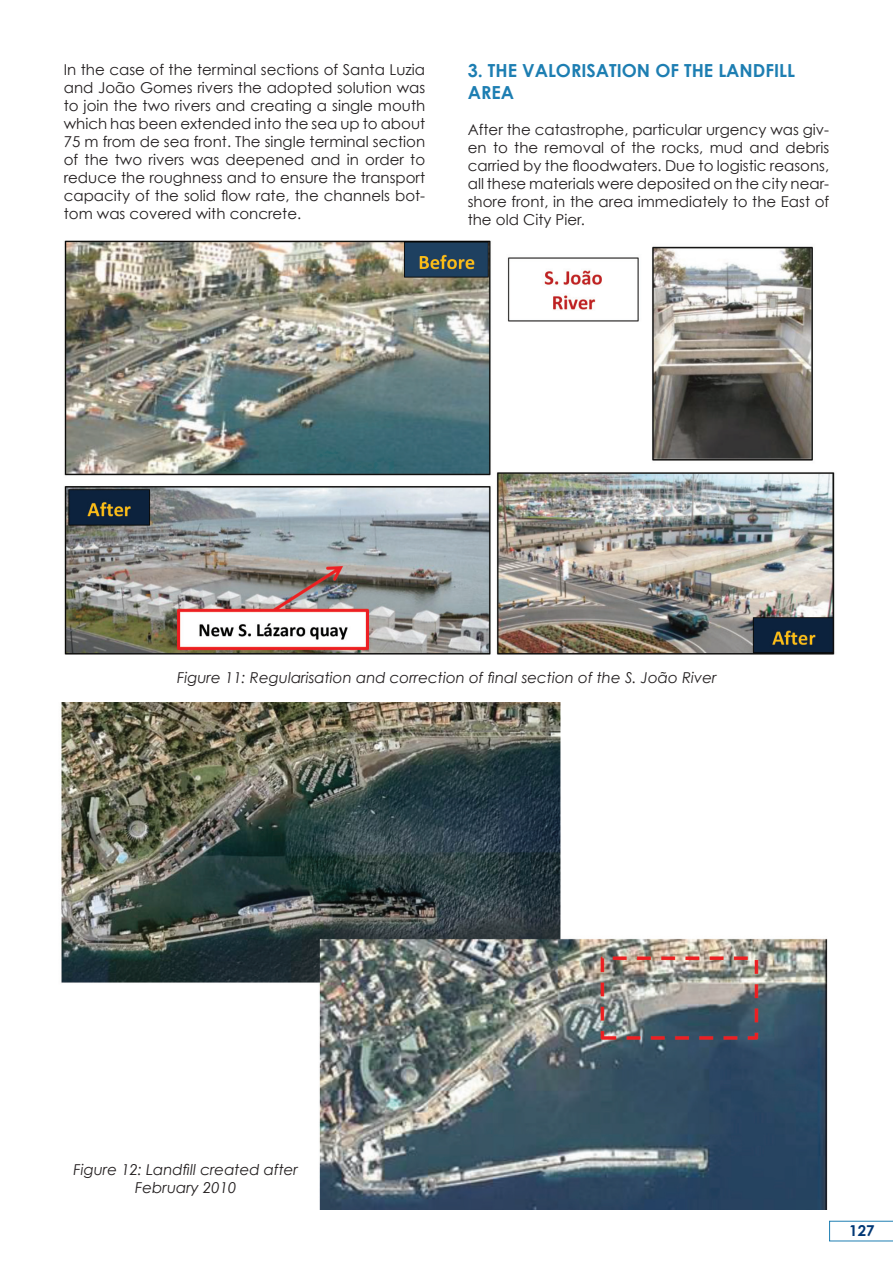
<style>
.page{position:relative;width:893px;height:1263px;background:#fff}
.page>*{position:absolute;margin:0;border:0;box-sizing:border-box;transform-origin:0 0}
.t1{font:700 18px/21.6px "Century Gothic";color:#1d7eb2}
.t2{font:15px/18px "Century Gothic";color:#231f20;text-align:justify}
.t3{font:italic 15px/18px "Century Gothic";color:#231f20;text-align:center}
.t4{font:700 15px "Century Gothic";color:#013775}
</style>
<div class="page">
<svg style="left:829px;top:1221px;width:64px;height:20px"></svg>
<img style="left:64px;top:240px;width:771px;height:415px">
<img style="left:61px;top:702px;width:767px;height:507px">
<p class="t2" style="left:64px;top:60px;width:363px">In the case of the terminal sections of Santa Luzia and João Gomes rivers the adopted solution was to join the two rivers and creating a single mouth which has been extended into the sea up to about 75 m from de sea front. The single terminal section of the two rivers was deepened and in order to reduce the roughness and to ensure the transport capacity of the solid flow rate, the channels bot&shy;tom was covered with concrete.</p>
<p class="t1" style="left:468px;top:60px;width:329px">3. THE VALORISATION OF THE LANDFILL<br>AREA</p>
<p class="t2" style="left:468px;top:120px;width:363px">After the catastrophe, particular urgency was giv&shy;en to the removal of the rocks, mud and debris carried by the floodwaters. Due to logistic reasons, all these materials were deposited on the city near&shy;shore front, in the area immediately to the East of the old City Pier.</p>
<p class="t3" style="left:177px;top:668px;width:541px">Figure 11: Regularisation and correction of final section of the S. João River</p>
<p class="t3" style="left:73px;top:1160px;width:226px">Figure 12: Landfill created after<br>February 2010</p>
<p class="t4" style="left:849px;top:1221px;width:27px">127</p>
</div>
